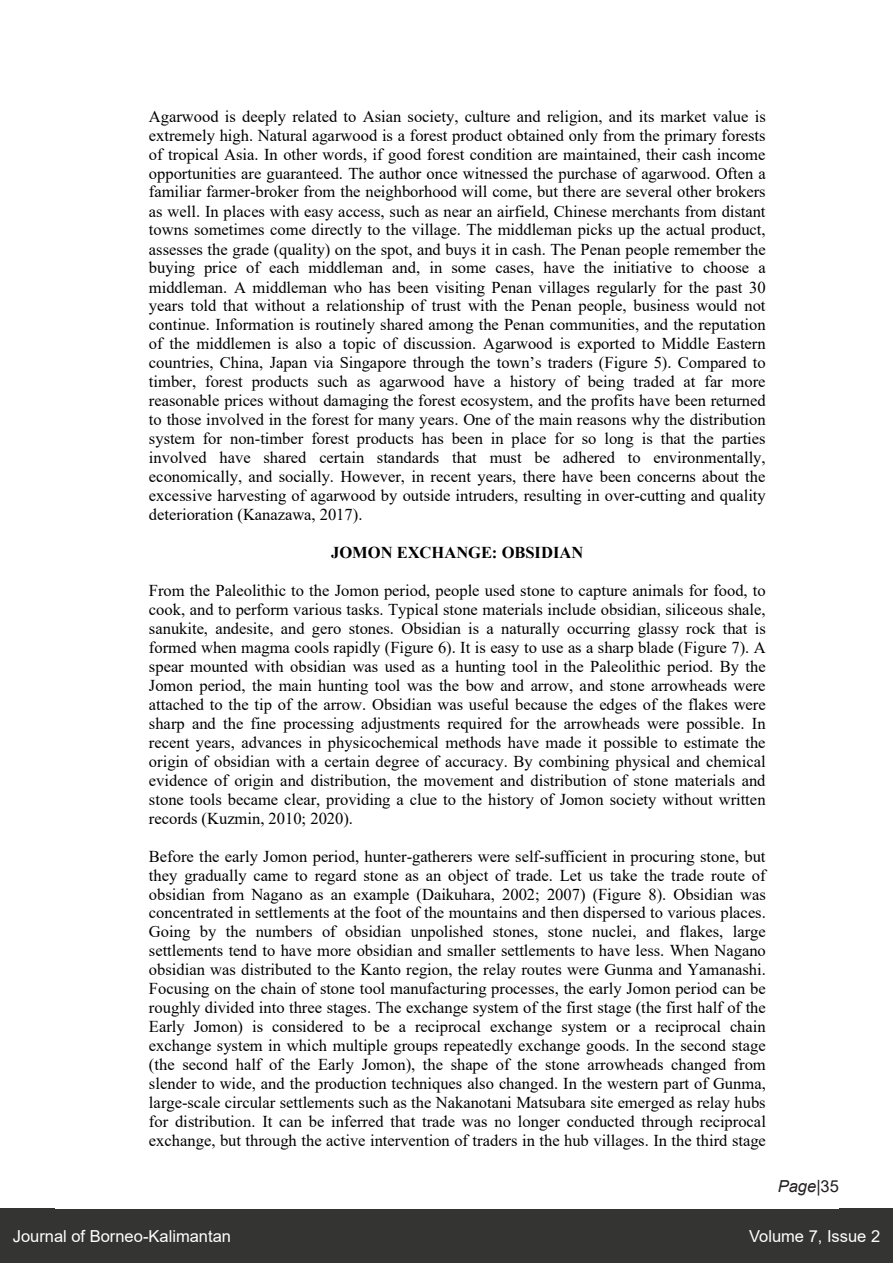
<style>
.page{position:relative;width:893px;height:1263px;background:#fff}
.page>*{position:absolute;margin:0;border:0;box-sizing:border-box;transform-origin:0 0}
.t1{font:16.5px/18.9px "Times New Roman";color:#000;text-align:justify}
.t2{font:16.5px "Arial";color:#fff}
.t3{font:700 16.5px "Times New Roman";letter-spacing:-.005em;color:#000}
.t4{font:italic 16.5px "Arial";color:#231f20}
.s1{font-style:normal}
</style>
<div class="page">
<div style="left:0;top:1209px;width:893px;height:54px;background:#343432"></div>
<p class="t1" style="left:149px;top:106px;width:618px">Agarwood is deeply related to Asian society, culture and religion, and its market value is extremely high. Natural agarwood is a forest product obtained only from the primary forests of tropical Asia. In other words, if good forest condition are maintained, their cash income opportunities are guaranteed. The author once witnessed the purchase of agarwood. Often a familiar farmer-broker from the neighborhood will come, but there are several other brokers as well. In places with easy access, such as near an airfield, Chinese merchants from distant towns sometimes come directly to the village. The middleman picks up the actual product, assesses the grade (quality) on the spot, and buys it in cash. The Penan people remember the buying price of each middleman and, in some cases, have the initiative to choose a middleman. A middleman who has been visiting Penan villages regularly for the past 30 years told that without a relationship of trust with the Penan people, business would not continue. Information is routinely shared among the Penan communities, and the reputation of the middlemen is also a topic of discussion. Agarwood is exported to Middle Eastern countries, China, Japan via Singapore through the town’s traders (Figure 5). Compared to timber, forest products such as agarwood have a history of being traded at far more reasonable prices without damaging the forest ecosystem, and the profits have been returned to those involved in the forest for many years. One of the main reasons why the distribution system for non-timber forest products has been in place for so long is that the parties involved have shared certain standards that must be adhered to environmentally, economically, and socially. However, in recent years, there have been concerns about the excessive harvesting of agarwood by outside intruders, resulting in over-cutting and quality deterioration (Kanazawa, 2017).</p>
<p class="t3" style="left:331px;top:540px;width:254px">JOMON EXCHANGE: OBSIDIAN</p>
<p class="t1" style="left:149px;top:580px;width:618px">From the Paleolithic to the Jomon period, people used stone to capture animals for food, to cook, and to perform various tasks. Typical stone materials include obsidian, siliceous shale, sanukite, andesite, and gero stones. Obsidian is a naturally occurring glassy rock that is formed when magma cools rapidly (Figure 6). It is easy to use as a sharp blade (Figure 7). A spear mounted with obsidian was used as a hunting tool in the Paleolithic period. By the Jomon period, the main hunting tool was the bow and arrow, and stone arrowheads were attached to the tip of the arrow. Obsidian was useful because the edges of the flakes were sharp and the fine processing adjustments required for the arrowheads were possible. In recent years, advances in physicochemical methods have made it possible to estimate the origin of obsidian with a certain degree of accuracy. By combining physical and chemical evidence of origin and distribution, the movement and distribution of stone materials and stone tools became clear, providing a clue to the history of Jomon society without written records (Kuzmin, 2010; 2020).</p>
<p class="t1" style="left:149px;top:846px;width:618px">Before the early Jomon period, hunter-gatherers were self-sufficient in procuring stone, but they gradually came to regard stone as an object of trade. Let us take the trade route of obsidian from Nagano as an example (Daikuhara, 2002; 2007) (Figure 8). Obsidian was concentrated in settlements at the foot of the mountains and then dispersed to various places.<br>Going by the numbers of obsidian unpolished stones, stone nuclei, and flakes, large settlements tend to have more obsidian and smaller settlements to have less. When Nagano obsidian was distributed to the Kanto region, the relay routes were Gunma and Yamanashi.<br>Focusing on the chain of stone tool manufacturing processes, the early Jomon period can be roughly divided into three stages. The exchange system of the first stage (the first half of the Early Jomon) is considered to be a reciprocal exchange system or a reciprocal chain exchange system in which multiple groups repeatedly exchange goods. In the second stage (the second half of the Early Jomon), the shape of the stone arrowheads changed from slender to wide, and the production techniques also changed. In the western part of Gunma, large-scale circular settlements such as the Nakanotani Matsubara site emerged as relay hubs for distribution. It can be inferred that trade was no longer conducted through reciprocal exchange, but through the active intervention of traders in the hub villages. In the third stage</p>
<p class="t4" style="left:778px;top:1175px;width:63px">Page<span class="s1">|35</span></p>
<p class="t2" style="left:13px;top:1224px;width:220px">Journal of Borneo-Kalimantan</p>
<p class="t2" style="left:749px;top:1224px;width:133px">Volume 7, Issue 2</p>
</div>
